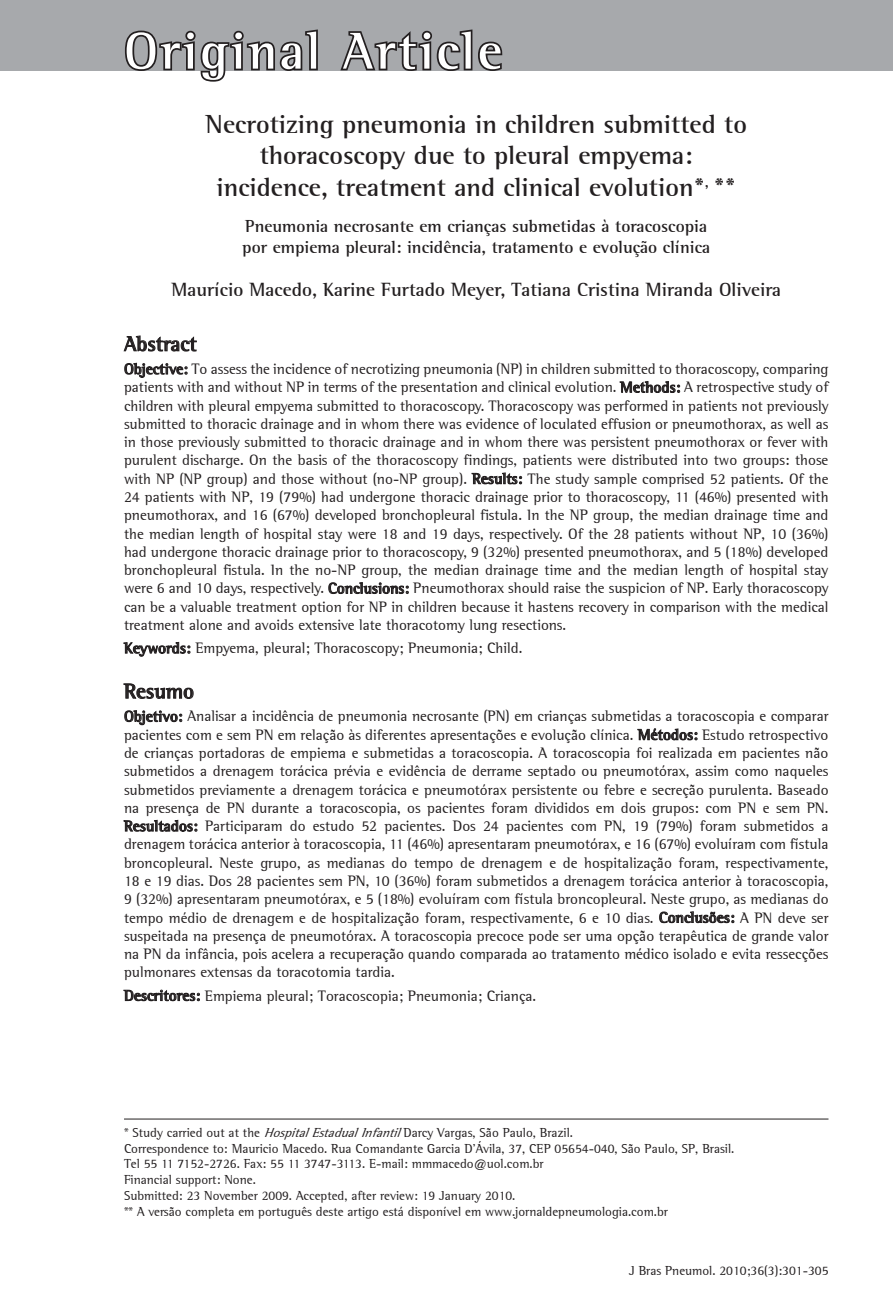
<style>
.page{position:relative;width:893px;height:1315px;background:#fff}
.page>*{position:absolute;margin:0;border:0;box-sizing:border-box;transform-origin:0 0}
.t1{font:700 52.5px "Libre Semi Serif S Si";letter-spacing:.05em;color:#fff}
.t2{font:700 26.25px/31.5px "Libre Semi Serif S Si";color:#231f20;text-align:center}
.t3{font:700 21px "Libre Semi Serif S Si";color:#231f20}
.t4{font:700 19.25px "Libre Semi Serif S Si";color:#231f20}
.t5{font:700 17.5px/21px "Libre Semi Serif S Si";color:#231f20}
.t6{font:15.22px/18.2px "Libre Semi Serif S Si";color:#231f20;text-align:justify}
.t7{font:13.12px/15.8px "Libre Semi Serif S Si";color:#231f20}
.s1{font-weight:700}
.s2{font-style:italic}
</style>
<div class="page">
<div style="left:0;top:0;width:893px;height:70px;background:#a7a9ac"></div>
<svg style="left:124px;top:336px;width:72px;height:15px"></svg>
<svg style="left:125px;top:363px;width:62px;height:14px"></svg>
<svg style="left:620px;top:381px;width:60px;height:12px"></svg>
<svg style="left:472px;top:473px;width:50px;height:11px"></svg>
<svg style="left:329px;top:582px;width:79px;height:12px"></svg>
<svg style="left:124px;top:642px;width:66px;height:14px"></svg>
<svg style="left:124px;top:684px;width:69px;height:14px"></svg>
<svg style="left:125px;top:710px;width:57px;height:15px"></svg>
<svg style="left:638px;top:728px;width:59px;height:12px"></svg>
<svg style="left:124px;top:820px;width:73px;height:11px"></svg>
<svg style="left:660px;top:911px;width:74px;height:12px"></svg>
<svg style="left:124px;top:990px;width:76px;height:11px"></svg>
<hr style="left:124px;top:1118px;width:704px;height:1px;background:#231f20">
<svg style="left:123px;top:29px;width:197px;height:53px"></svg>
<svg style="left:338px;top:29px;width:166px;height:42px"></svg>
<h1 class="t1" style="left:124px;top:19px;width:380px">Original Article</h1>
<h2 class="t2" style="left:206px;top:108px;width:543px">Necrotizing pneumonia in children submitted to thoracoscopy due to pleural empyema: incidence, treatment and clinical evolution*<sup>,</sup> **</h2>
<p class="t5" style="left:242px;top:215px;width:469px">Pneumonia necrosante em crianças submetidas à toracoscopia por empiema pleural: incidência, tratamento e evolução clínica</p>
<p class="t4" style="left:171px;top:278px;width:611px">Maurício Macedo, Karine Furtado Meyer, Tatiana Cristina Miranda Oliveira</p>
<h3 class="t3" style="left:124px;top:331px;width:74px">Abstract</h3>
<p class="t6" style="left:124px;top:360px;width:706px"><span class="s1">Objective:</span> To assess the incidence of necrotizing pneumonia (NP) in children submitted to thoracoscopy, comparing patients with and without NP in terms of the presentation and clinical evolution. <span class="s1">Methods:</span> A retrospective study of children with pleural empyema submitted to thoracoscopy. Thoracoscopy was performed in patients not previously submitted to thoracic drainage and in whom there was evidence of loculated effusion or pneumothorax, as well as in those previously submitted to thoracic drainage and in whom there was persistent pneumothorax or fever with purulent discharge. On the basis of the thoracoscopy findings, patients were distributed into two groups: those with NP (NP group) and those without (no-NP group). <span class="s1">Results:</span> The study sample comprised 52 patients. Of the 24 patients with NP, 19 (79%) had undergone thoracic drainage prior to thoracoscopy, 11 (46%) presented with pneumothorax, and 16 (67%) developed bronchopleural fistula. In the NP group, the median drainage time and the median length of hospital stay were 18 and 19 days, respectively. Of the 28 patients without NP, 10 (36%) had undergone thoracic drainage prior to thoracoscopy, 9 (32%) presented pneumothorax, and 5 (18%) developed bronchopleural fistula. In the no-NP group, the median drainage time and the median length of hospital stay were 6 and 10 days, respectively. <span class="s1">Conclusions:</span> Pneumothorax should raise the suspicion of NP. Early thoracoscopy can be a valuable treatment option for NP in children because it hastens recovery in comparison with the medical treatment alone and avoids extensive late thoracotomy lung resections.</p>
<p class="t6" style="left:124px;top:639px;width:400px"><span class="s1">Keywords:</span> Empyema, pleural; Thoracoscopy; Pneumonia; Child.</p>
<h3 class="t3" style="left:124px;top:678px;width:72px">Resumo</h3>
<p class="t6" style="left:124px;top:707px;width:706px"><span class="s1">Objetivo:</span> Analisar a incidência de pneumonia necrosante (PN) em crianças submetidas a toracoscopia e comparar pacientes com e sem PN em relação às diferentes apresentações e evolução clínica. <span class="s1">Métodos:</span> Estudo retrospectivo de crianças portadoras de empiema e submetidas a toracoscopia. A toracoscopia foi realizada em pacientes não submetidos a drenagem torácica prévia e evidência de derrame septado ou pneumotórax, assim como naqueles submetidos previamente a drenagem torácica e pneumotórax persistente ou febre e secreção purulenta. Baseado na presença de PN durante a toracoscopia, os pacientes foram divididos em dois grupos: com PN e sem PN.<br><span class="s1">Resultados:</span> Participaram do estudo 52 pacientes. Dos 24 pacientes com PN, 19 (79%) foram submetidos a drenagem torácica anterior à toracoscopia, 11 (46%) apresentaram pneumotórax, e 16 (67%) evoluíram com fístula broncopleural. Neste grupo, as medianas do tempo de drenagem e de hospitalização foram, respectivamente, 18 e 19 dias. Dos 28 pacientes sem PN, 10 (36%) foram submetidos a drenagem torácica anterior à toracoscopia, 9 (32%) apresentaram pneumotórax, e 5 (18%) evoluíram com fístula broncopleural. Neste grupo, as medianas do tempo médio de drenagem e de hospitalização foram, respectivamente, 6 e 10 dias. <span class="s1">Conclusões:</span> A PN deve ser suspeitada na presença de pneumotórax. A toracoscopia precoce pode ser uma opção terapêutica de grande valor na PN da infância, pois acelera a recuperação quando comparada ao tratamento médico isolado e evita ressecções pulmonares extensas da toracotomia tardia.</p>
<p class="t6" style="left:124px;top:986px;width:414px"><span class="s1">Descritores:</span> Empiema pleural; Toracoscopia; Pneumonia; Criança.</p>
<p class="t7" style="left:124px;top:1124px;width:612px">* Study carried out at the <span class="s2">HospitalEstadualInfantil</span>Darcy Vargas, São Paulo, Brazil.<br>Correspondence to: Mauricio Macedo. Rua Comandante Garcia D’Ávila, 37, CEP 05654-040, São Paulo, SP, Brasil.<br>Tel 55 11 7152-2726. Fax: 55 11 3747-3113. E-mail: mmmacedo@uol.com.br<br>Financial support: None.<br>Submitted: 23 November 2009. Accepted, after review: 19 January 2010.<br>** A versão completa em português deste artigo está disponível em www.jornaldepneumologia.com.br</p>
<p class="t7" style="left:629px;top:1263px;width:201px">J Bras Pneumol. 2010;36(3):301-305</p>
</div>
